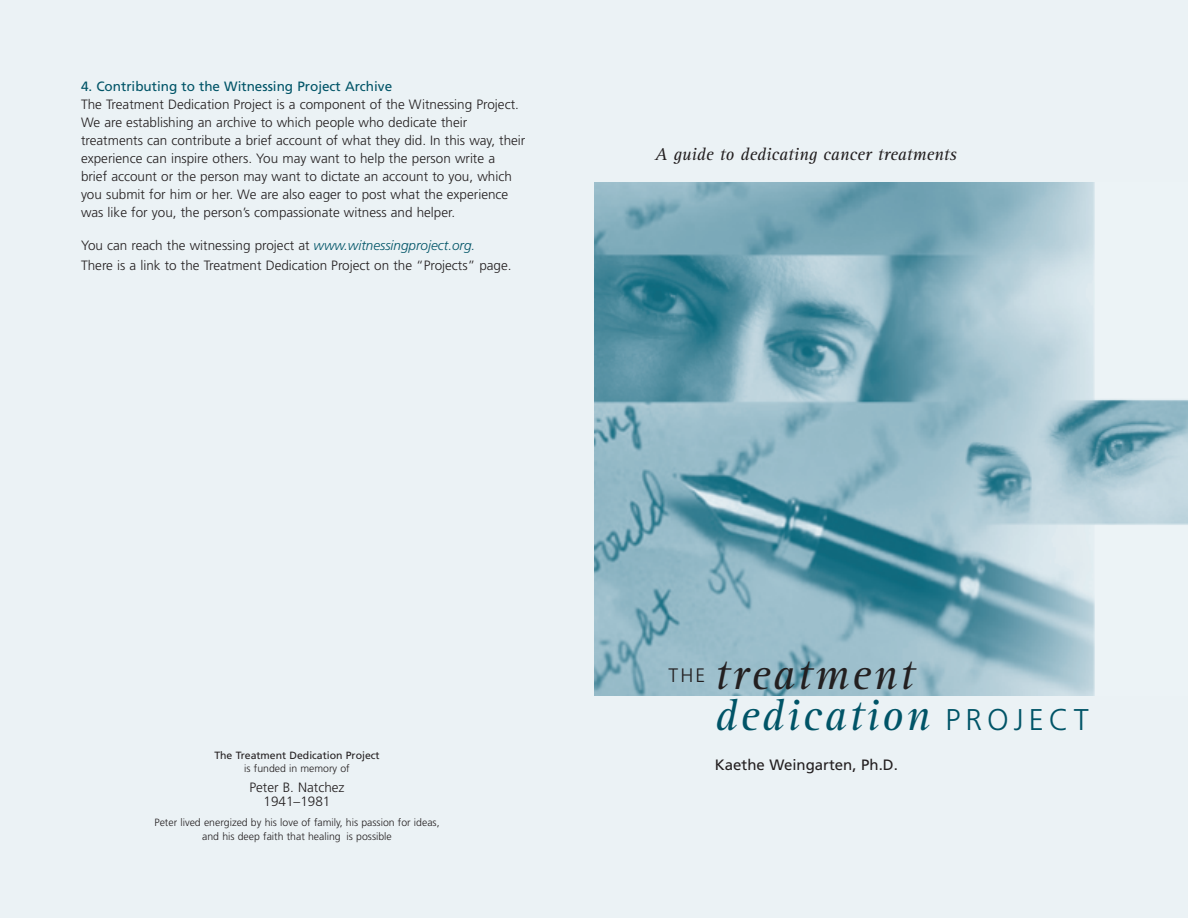
<style>
.page{position:relative;width:1188px;height:918px;background:#fff}
.page>*{position:absolute;margin:0;border:0;box-sizing:border-box;transform-origin:0 0}
.t1{font:italic 45px/40.5px "Rotis Serif";letter-spacing:.055em;color:#005467}
.t2{font:300 19.5px "Frutiger LT";color:#231f20}
.t3{font:italic 18px "Rotis Serif";color:#231f20}
.t4{font:15px "Frutiger LT";color:#231f20}
.t5{font:300 13.5px/18px "Frutiger LT";color:#231f20}
.t6{font:13.5px "Frutiger LT";color:#005467}
.t7{font:300 10.5px/13.5px "Frutiger LT";color:#231f20;text-align:center}
.t8{font:10.5px "Frutiger LT";color:#231f20}
.s1{font-style:italic;color:#005467}
.s2{color:#231f20}
.s3{font-family:"Frutiger LT";font-weight:300;font-style:normal;font-size:30px}
</style>
<div class="page">
<div style="left:0;top:0;width:608px;height:918px;background:#ebf2f5"></div>
<div style="left:580px;top:0;width:608px;height:918px;background:#ebf2f5"></div>
<img style="left:594px;top:182px;width:594px;height:513px">
<p class="t6" style="left:81px;top:81px;width:313px">4. Contributing to the Witnessing Project Archive</p>
<p class="t5" style="left:81px;top:96px;width:446px">The Treatment Dedication Project is a component of the Witnessing Project.<br>We are establishing an archive to which people who dedicate their treatments can contribute a brief account of what they did. In this way, their experience can inspire others. You may want to help the person write a<br>brief account or the person may want to dictate an account to you, which you submit for him or her. We are also eager to post what the experience was like for you, the person’s compassionate witness and helper.</p>
<p class="t5" style="left:81px;top:237px;width:432px;line-height:19.5px">You can reach the witnessing project at <span class="s1">www.witnessingproject.org.<br></span>There is a link to the Treatment Dedication Project on the “Projects” page.</p>
<h3 class="t3" style="left:655px;top:148px;width:304px">A guide to dedicating cancer treatments</h3>
<p class="t8" style="left:214px;top:751px;width:167px">The Treatment Dedication Project</p>
<p class="t7" style="left:244px;top:763px;width:107px">is funded in memory of</p>
<p class="t5" style="left:249px;top:782px;width:97px;line-height:13.5px;text-align:center">Peter B. Natchez<br>1941–1981</p>
<p class="t7" style="left:154px;top:816px;width:287px">Peter lived energized by his love of family, his passion for ideas, and his deep faith that healing is possible</p>
<h2 class="t2" style="left:669px;top:667px;width:38px">THE</h2>
<h1 class="t1" style="left:715px;top:659px;width:375px"><span class="s2">treatment </span>dedication <span class="s3">PROJECT</span></h1>
<p class="t4" style="left:715px;top:759px;width:184px">Kaethe Weingarten, Ph.D.</p>
</div>
